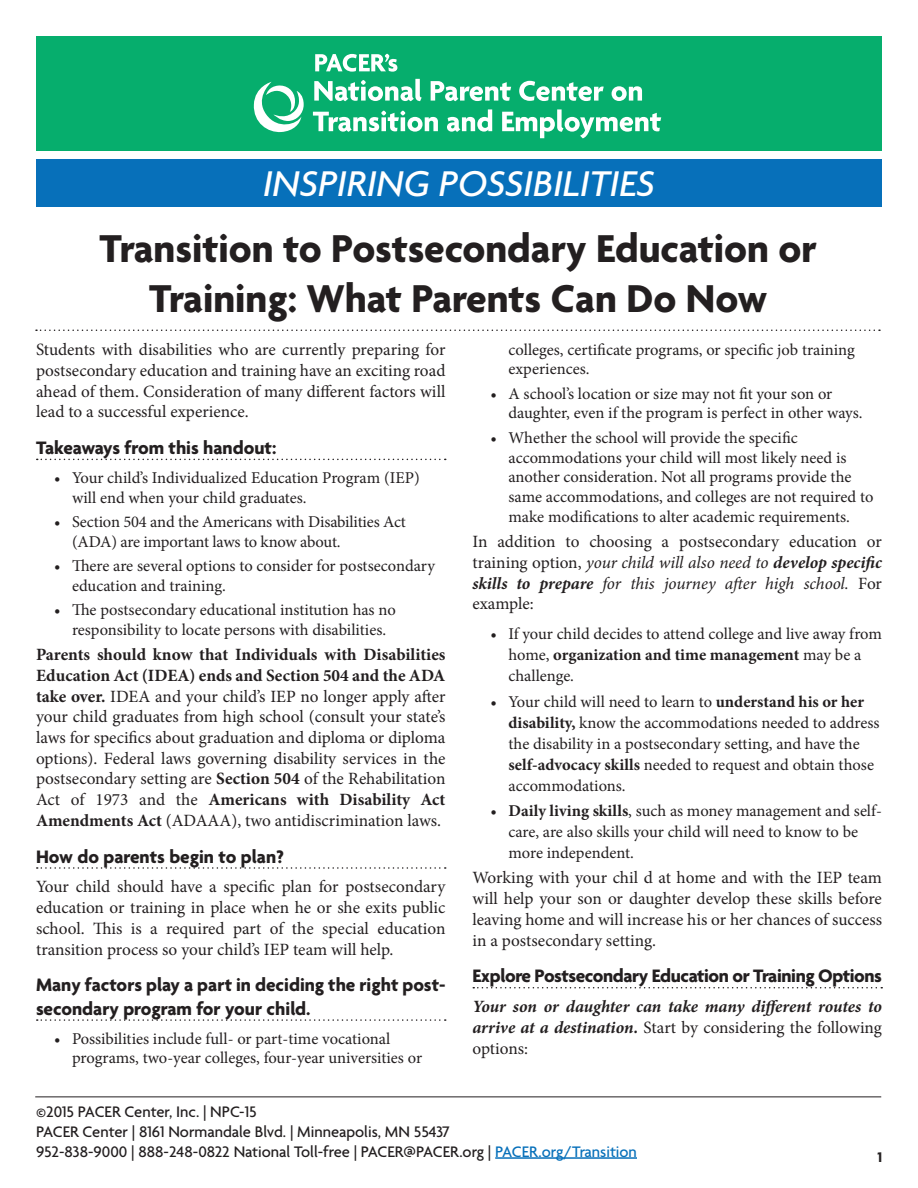
<style>
.page{position:relative;width:918px;height:1188px;background:#fff}
.page>*{position:absolute;margin:0;border:0;box-sizing:border-box;transform-origin:0 0}
.t1{font:700 42px/50.4px "Agenda";color:#231f20;text-align:center}
.t2{font:italic 500 38.7px "Agenda";color:#fff}
.t3{font:700 19.5px/23.4px "Agenda";color:#231f20}
.t4{font:700 19.5px "Agenda";letter-spacing:-.02em;color:#231f20}
.t5{font:17.25px/20.7px "Minion Pro";color:#231f20;text-align:justify}
.t6{font:italic 700 17.25px/20.7px "Minion Pro";letter-spacing:-.005em;color:#231f20;text-align:justify}
.t7{font:16.5px/19.8px "Minion Pro";color:#231f20}
.t8{font:500 16.5px/19.8px "Agenda";color:#231f20}
.t9{font:700 15px "Agenda";color:#231f20}
.s1{font-weight:700}
.s2{font-style:italic}
.s3{font-weight:700;font-style:italic}
.s4{font-weight:400;font-style:normal}
.s5{color:#0770ba}
</style>
<div class="page">
<svg style="left:36px;top:330px;width:844px;height:1px"></svg>
<svg style="left:37px;top:459px;width:409px;height:1px"></svg>
<svg style="left:37px;top:867px;width:409px;height:2px"></svg>
<svg style="left:37px;top:1019px;width:409px;height:2px"></svg>
<svg style="left:473px;top:987px;width:409px;height:1px"></svg>
<div style="left:36px;top:36px;width:846px;height:115px;background:#06ae6d"></div>
<div style="left:36px;top:159px;width:846px;height:48px;background:#0770ba"></div>
<svg style="left:253px;top:82px;width:51px;height:51px"></svg>
<svg style="left:314px;top:79px;width:108px;height:22px"></svg>
<svg style="left:431px;top:81px;width:80px;height:20px"></svg>
<svg style="left:519px;top:81px;width:85px;height:20px"></svg>
<svg style="left:612px;top:86px;width:30px;height:15px"></svg>
<svg style="left:313px;top:111px;width:125px;height:21px"></svg>
<svg style="left:447px;top:109px;width:45px;height:23px"></svg>
<svg style="left:502px;top:109px;width:159px;height:29px"></svg>
<svg style="left:315px;top:54px;width:82px;height:18px"></svg>
<hr style="left:495px;top:1157px;width:142px;height:2px;background:#0770ba">
<hr style="left:35px;top:1096px;width:846px;height:1px;background:#231f20">
<h2 class="t2" style="left:263px;top:160px;width:393px">INSPIRING POSSIBILITIES</h2>
<h1 class="t1" style="left:100px;top:222px;width:719px">Transition to Postsecondary Education or<br>Training: What Parents Can Do Now</h1>
<p class="t5" style="left:36px;top:339px;width:411px">Students with disabilities who are currently preparing for postsecondary education and training have an exciting road ahead of them. Consideration of many different factors will lead to a successful experience.</p>
<p class="t3" style="left:36px;top:436px;width:242px">Takeaways from this handout:</p>
<p class="t7" style="left:72px;top:468px;width:349px;text-indent:-18px">• Your child’s Individualized Education Program (IEP) will end when your child graduates.</p>
<p class="t7" style="left:72px;top:512px;width:336px;text-indent:-18px">• Section 504 and the Americans with Disabilities Act (ADA) are important laws to know about.</p>
<p class="t7" style="left:72px;top:556px;width:365px;text-indent:-18px">• There are several options to consider for postsecondary education and training.</p>
<p class="t7" style="left:54px;top:600px;width:343px;text-align:center">• The postsecondary educational institution has no responsibility to locate persons with disabilities.</p>
<p class="t5" style="left:36px;top:644px;width:411px"><span class="s1">Parents should know that Individuals with Disabilities Education Act (IDEA) ends and Section 504 and the ADA take over.</span> IDEA and your child’s IEP no longer apply after your child graduates from high school (consult your state’s laws for specifics about graduation and diploma or diploma options). Federal laws governing disability services in the postsecondary setting are <span class="s1">Section 504</span> of the Rehabilitation Act of 1973 and the <span class="s1">Americans with Disability Act Amendments Act</span> (ADAAA), two antidiscrimination laws.</p>
<p class="t3" style="left:36px;top:844px;width:250px">How do parents begin to plan?</p>
<p class="t5" style="left:36px;top:877px;width:411px">Your child should have a specific plan for postsecondary education or training in place when he or she exits public school. This is a required part of the special education transition process so your child’s IEP team will help.</p>
<p class="t3" style="left:36px;top:973px;width:411px">Many factors play a part in deciding the right post&shy;secondary program for your child.</p>
<p class="t7" style="left:72px;top:1029px;width:352px;text-indent:-18px">• Possibilities include full- or part-time vocational programs, two-year colleges, four-year universities or</p>
<p class="t7" style="left:509px;top:340px;width:348px">colleges, certificate programs, or specific job training experiences.</p>
<p class="t7" style="left:509px;top:384px;width:356px;text-indent:-18px">• A school’s location or size may not fit your son or daughter, even if the program is perfect in other ways.</p>
<p class="t7" style="left:509px;top:428px;width:366px;text-indent:-18px">• Whether the school will provide the specific accommodations your child will most likely need is another consideration. Not all programs provide the same accommodations, and colleges are not required to make modifications to alter academic requirements.</p>
<p class="t5" style="left:472px;top:531px;width:411px">In addition to choosing a postsecondary education or training option, <span class="s2">your child will also need to</span> <span class="s3">develop specific skills to prepare</span> <span class="s2">for this journey after high school.</span> For example:</p>
<p class="t7" style="left:509px;top:624px;width:375px;line-height:21px;text-indent:-18px">• If your child decides to attend college and live away from home, <span class="s1">organization and time management</span> may be a challenge.</p>
<p class="t7" style="left:509px;top:691px;width:373px;line-height:21px;text-indent:-18px">• Your child will need to learn to <span class="s1">understand his or her disability,</span> know the accommodations needed to address the disability in a postsecondary setting, and have the <span class="s1">self-advocacy skills</span> needed to request and obtain those accommodations.</p>
<p class="t7" style="left:509px;top:801px;width:375px;line-height:21px;text-indent:-18px">• <span class="s1">Daily living skills</span>, such as money management and self&shy;care, are also skills your child will need to know to be more independent.</p>
<p class="t5" style="left:473px;top:868px;width:411px">Working with your chil d at home and with the IEP team will help your son or daughter develop these skills before leaving home and will increase his or her chances of success in a postsecondary setting.</p>
<p class="t4" style="left:473px;top:964px;width:411px">Explore Postsecondary Education or Training Options</p>
<p class="t6" style="left:473px;top:996px;width:411px">Your son or daughter can take many different routes to arrive at a destination. <span class="s4">Start by considering the following options:</span></p>
<p class="t8" style="left:36px;top:1101px;width:603px">©2015 PACER Center, Inc. | NPC-15<br>PACER Center | 8161 Normandale Blvd. | Minneapolis, MN 55437<br>952-838-9000 | 888-248-0822 National Toll-free | PACER@PACER.org | <span class="s5">PACER.org/Transition</span></p>
<p class="t9" style="left:877px;top:1148px;width:6px">1</p>
</div>
